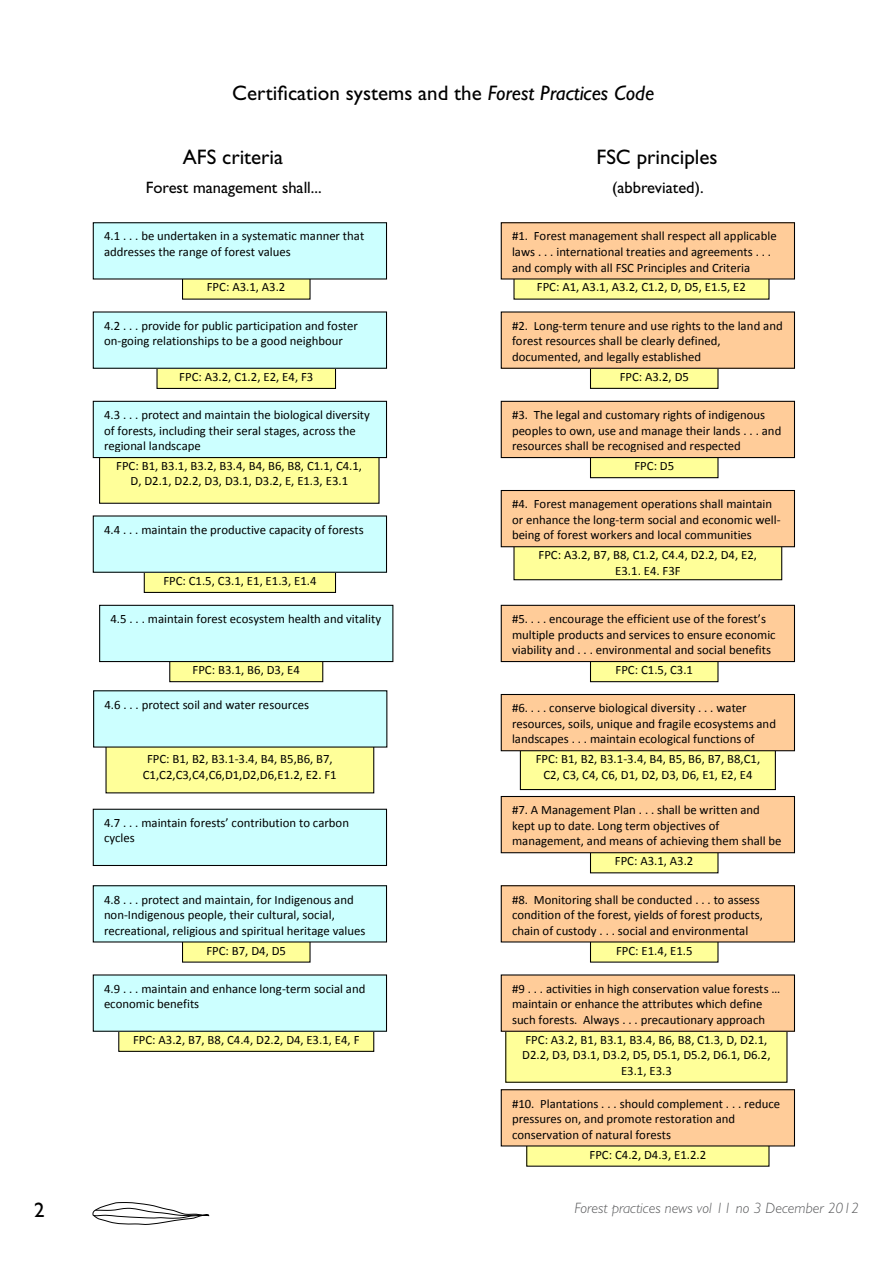
<style>
.page{position:relative;width:893px;height:1263px;background:#fff}
.page>*{position:absolute;margin:0;border:0;box-sizing:border-box;transform-origin:0 0}
.t1{font:21px "Gill Sans";color:#000}
.t2{font:16.5px "Gill Sans";color:#000}
.t3{font:italic 300 15px "Gill Sans";color:#58595b}
.t4{font:12.75px/15.6px "Calibri";color:#000}
.s1{font-style:italic}
</style>
<div class="page">
<svg style="left:93px;top:1202px;width:116px;height:23px"></svg>
<div style="left:514px;top:274px;width:255px;height:25px;background:#ff9"></div>
<div style="left:501px;top:223px;width:293px;height:56px;background:#fc9"></div>
<div style="left:501px;top:222px;width:294px;height:57px;border:1px solid #000"></div>
<div style="left:590px;top:363px;width:128px;height:25px;background:#ff9"></div>
<div style="left:590px;top:362px;width:128px;height:27px;border:1px solid #000"></div>
<div style="left:501px;top:312px;width:293px;height:56px;background:#fc9"></div>
<div style="left:501px;top:311px;width:294px;height:58px;border:1px solid #000"></div>
<div style="left:590px;top:452px;width:128px;height:26px;background:#ff9"></div>
<div style="left:590px;top:452px;width:128px;height:26px;border:1px solid #000"></div>
<div style="left:501px;top:401px;width:293px;height:57px;background:#fc9"></div>
<div style="left:501px;top:401px;width:294px;height:57px;border:1px solid #000"></div>
<div style="left:514px;top:541px;width:268px;height:39px;background:#ff9"></div>
<div style="left:513px;top:541px;width:269px;height:39px;border:1px solid #000"></div>
<div style="left:501px;top:490px;width:293px;height:57px;background:#fc9"></div>
<div style="left:501px;top:490px;width:294px;height:57px;border:1px solid #000"></div>
<div style="left:590px;top:656px;width:128px;height:26px;background:#ff9"></div>
<div style="left:590px;top:656px;width:128px;height:26px;border:1px solid #000"></div>
<div style="left:501px;top:605px;width:293px;height:56px;background:#fc9"></div>
<div style="left:501px;top:605px;width:294px;height:57px;border:1px solid #000"></div>
<div style="left:520px;top:745px;width:255px;height:44px;background:#ff9"></div>
<div style="left:520px;top:745px;width:256px;height:45px;border:1px solid #000"></div>
<div style="left:501px;top:694px;width:293px;height:57px;background:#fc9"></div>
<div style="left:501px;top:694px;width:294px;height:57px;border:1px solid #000"></div>
<div style="left:590px;top:847px;width:128px;height:26px;background:#ff9"></div>
<div style="left:501px;top:796px;width:293px;height:57px;background:#fc9"></div>
<div style="left:501px;top:796px;width:294px;height:57px;border:1px solid #000"></div>
<div style="left:590px;top:937px;width:128px;height:25px;background:#ff9"></div>
<div style="left:501px;top:886px;width:293px;height:56px;background:#fc9"></div>
<div style="left:501px;top:885px;width:294px;height:57px;border:1px solid #000"></div>
<div style="left:506px;top:1026px;width:281px;height:56px;background:#ff9"></div>
<div style="left:505px;top:1025px;width:282px;height:58px;border:1px solid #000"></div>
<div style="left:501px;top:975px;width:293px;height:56px;background:#fc9"></div>
<div style="left:501px;top:974px;width:294px;height:58px;border:1px solid #000"></div>
<div style="left:527px;top:1141px;width:242px;height:25px;background:#ff9"></div>
<div style="left:501px;top:1090px;width:293px;height:56px;background:#fc9"></div>
<div style="left:501px;top:1089px;width:294px;height:57px;border:1px solid #000"></div>
<div style="left:183px;top:274px;width:127px;height:25px;background:#ff9"></div>
<div style="left:93px;top:223px;width:293px;height:56px;background:#cff"></div>
<div style="left:93px;top:222px;width:294px;height:57px;border:1px solid #000"></div>
<div style="left:157px;top:363px;width:178px;height:25px;background:#ff9"></div>
<div style="left:156px;top:362px;width:180px;height:27px;border:1px solid #000"></div>
<div style="left:93px;top:312px;width:293px;height:56px;background:#cff"></div>
<div style="left:93px;top:311px;width:294px;height:58px;border:1px solid #000"></div>
<div style="left:100px;top:452px;width:279px;height:51px;background:#ff9"></div>
<div style="left:99px;top:452px;width:281px;height:52px;border:1px solid #000"></div>
<div style="left:93px;top:401px;width:293px;height:57px;background:#cff"></div>
<div style="left:93px;top:401px;width:294px;height:57px;border:1px solid #000"></div>
<div style="left:144px;top:567px;width:191px;height:25px;background:#ff9"></div>
<div style="left:144px;top:566px;width:192px;height:27px;border:1px solid #000"></div>
<div style="left:93px;top:516px;width:293px;height:56px;background:#cff"></div>
<div style="left:93px;top:515px;width:294px;height:58px;border:1px solid #000"></div>
<div style="left:170px;top:656px;width:153px;height:26px;background:#ff9"></div>
<div style="left:169px;top:656px;width:154px;height:26px;border:1px solid #000"></div>
<div style="left:100px;top:605px;width:293px;height:56px;background:#cff"></div>
<div style="left:99px;top:605px;width:294px;height:57px;border:1px solid #000"></div>
<div style="left:106px;top:745px;width:268px;height:48px;background:#ff9"></div>
<div style="left:94px;top:691px;width:293px;height:56px;background:#cff"></div>
<div style="left:93px;top:809px;width:293px;height:56px;background:#cff"></div>
<div style="left:93px;top:809px;width:294px;height:57px;border:1px solid #000"></div>
<div style="left:183px;top:937px;width:127px;height:25px;background:#ff9"></div>
<div style="left:93px;top:886px;width:293px;height:56px;background:#cff"></div>
<div style="left:93px;top:885px;width:294px;height:57px;border:1px solid #000"></div>
<div style="left:119px;top:1026px;width:255px;height:25px;background:#ff9"></div>
<div style="left:118px;top:1025px;width:256px;height:27px;border:1px solid #000"></div>
<div style="left:93px;top:975px;width:293px;height:56px;background:#cff"></div>
<div style="left:93px;top:974px;width:294px;height:58px;border:1px solid #000"></div>
<h1 class="t1" style="left:232px;top:81px;width:423px">Certification systems and the <span class="s1">Forest Practices Code</span></h1>
<h1 class="t1" style="left:183px;top:145px;width:102px">AFS criteria</h1>
<p class="t2" style="left:146px;top:178px;width:177px">Forest management shall...</p>
<h1 class="t1" style="left:596px;top:145px;width:123px">FSC principles</h1>
<p class="t2" style="left:612px;top:178px;width:93px">(abbreviated).</p>
<p class="t4" style="left:104px;top:228px;width:262px">4.1 . . . be undertaken in a systematic manner that addresses the range of forest values</p>
<p class="t4" style="left:512px;top:228px;width:266px">#1. Forest management shall respect all applicable laws . . . international treaties and agreements . . . and comply with all FSC Principles and Criteria</p>
<p class="t4" style="left:207px;top:279px;width:80px">FPC: A3.1, A3.2</p>
<p class="t4" style="left:537px;top:279px;width:211px">FPC: A1, A3.1, A3.2, C1.2, D, D5, E1.5, E2</p>
<p class="t4" style="left:104px;top:317px;width:255px">4.2 . . . provide for public participation and foster on-going relationships to be a good neighbour</p>
<p class="t4" style="left:512px;top:317px;width:272px">#2. Long-term tenure and use rights to the land and forest resources shall be clearly defined, documented, and legally established</p>
<p class="t4" style="left:179px;top:368px;width:136px">FPC: A3.2, C1.2, E2, E4, F3</p>
<p class="t4" style="left:620px;top:368px;width:71px">FPC: A3.2, D5</p>
<p class="t4" style="left:104px;top:406px;width:267px">4.3 . . . protect and maintain the biological diversity of forests, including their seral stages, across the regional landscape</p>
<p class="t4" style="left:512px;top:406px;width:271px">#3. The legal and customary rights of indigenous peoples to own, use and manage their lands . . . and resources shall be recognised and respected</p>
<p class="t4" style="left:116px;top:457px;width:247px;text-align:center">FPC: B1, B3.1, B3.2, B3.4, B4, B6, B8, C1.1, C4.1,<br>D, D2.1, D2.2, D3, D3.1, D3.2, E, E1.3, E3.1</p>
<p class="t4" style="left:634px;top:457px;width:41px">FPC: D5</p>
<p class="t4" style="left:104px;top:521px;width:261px">4.4 . . . maintain the productive capacity of forests</p>
<p class="t4" style="left:512px;top:496px;width:270px">#4. Forest management operations shall maintain or enhance the long-term social and economic well&shy;being of forest workers and local communities</p>
<p class="t4" style="left:163px;top:572px;width:155px">FPC: C1.5, C3.1, E1, E1.3, E1.4</p>
<p class="t4" style="left:539px;top:547px;width:220px;text-align:center">FPC: A3.2, B7, B8, C1.2, C4.4, D2.2, D4, E2,<br>E3.1, E4, F3F</p>
<p class="t4" style="left:110px;top:610px;width:272px">4.5 . . . maintain forest ecosystem health and vitality</p>
<p class="t4" style="left:512px;top:610px;width:265px">#5. . . . encourage the efficient use of the forest’s multiple products and services to ensure economic viability and . . . environmental and social benefits</p>
<p class="t4" style="left:193px;top:661px;width:109px">FPC: B3.1, B6, D3, E4</p>
<p class="t4" style="left:616px;top:661px;width:79px">FPC: C1.5, C3.1</p>
<p class="t4" style="left:104px;top:696px;width:206px">4.6 . . . protect soil and water resources</p>
<p class="t4" style="left:512px;top:700px;width:266px">#6. . . . conserve biological diversity . . . water resources, soils, unique and fragile ecosystems and landscapes . . . maintain ecological functions of</p>
<p class="t4" style="left:143px;top:751px;width:195px;text-align:center">FPC: B1, B2, B3.1-3.4, B4, B5,B6, B7,<br>C1,C2,C3,C4,C6,D1,D2,D6,E1.2, E2. F1</p>
<p class="t4" style="left:536px;top:751px;width:226px;text-align:center">FPC: B1, B2, B3.1-3.4, B4, B5, B6, B7, B8,C1,<br>C2, C3, C4, C6, D1, D2, D3, D6, E1, E2, E4</p>
<p class="t4" style="left:104px;top:814px;width:247px">4.7 . . . maintain forests’ contribution to carbon cycles</p>
<p class="t4" style="left:512px;top:802px;width:271px">#7. A Management Plan . . . shall be written and kept up to date. Long term objectives of management, and means of achieving them shall be</p>
<p class="t4" style="left:615px;top:853px;width:80px">FPC: A3.1, A3.2</p>
<p class="t4" style="left:104px;top:891px;width:263px">4.8 . . . protect and maintain, for Indigenous and non-Indigenous people, their cultural, social, recreational, religious and spiritual heritage values</p>
<p class="t4" style="left:512px;top:891px;width:252px">#8. Monitoring shall be conducted . . . to assess condition of the forest, yields of forest products, chain of custody . . . social and environmental</p>
<p class="t4" style="left:206px;top:942px;width:81px">FPC: B7, D4, D5</p>
<p class="t4" style="left:616px;top:942px;width:78px">FPC: E1.4, E1.5</p>
<p class="t4" style="left:104px;top:980px;width:263px">4.9 . . . maintain and enhance long-term social and economic benefits</p>
<p class="t4" style="left:512px;top:980px;width:270px">#9 . . . activities in high conservation value forests … maintain or enhance the attributes which define such forests. Always . . . precautionary approach</p>
<p class="t4" style="left:133px;top:1031px;width:228px">FPC: A3.2, B7, B8, C4.4, D2.2, D4, E3.1, E4, F</p>
<p class="t4" style="left:522px;top:1031px;width:250px;text-align:center">FPC: A3.2, B1, B3.1, B3.4, B6, B8, C1.3, D, D2.1,<br>D2.2, D3, D3.1, D3.2, D5, D5.1, D5.2, D6.1, D6.2,<br>E3.1, E3.3</p>
<p class="t4" style="left:512px;top:1095px;width:270px">#10. Plantations . . . should complement . . . reduce pressures on, and promote restoration and conservation of natural forests</p>
<p class="t4" style="left:590px;top:1146px;width:118px">FPC: C4.2, D4.3, E1.2.2</p>
<h1 class="t1" style="left:34px;top:1198px;width:12px">2</h1>
<p class="t3" style="left:574px;top:1199px;width:286px">Forest practices news vol 11 no 3 December 2012</p>
</div>
